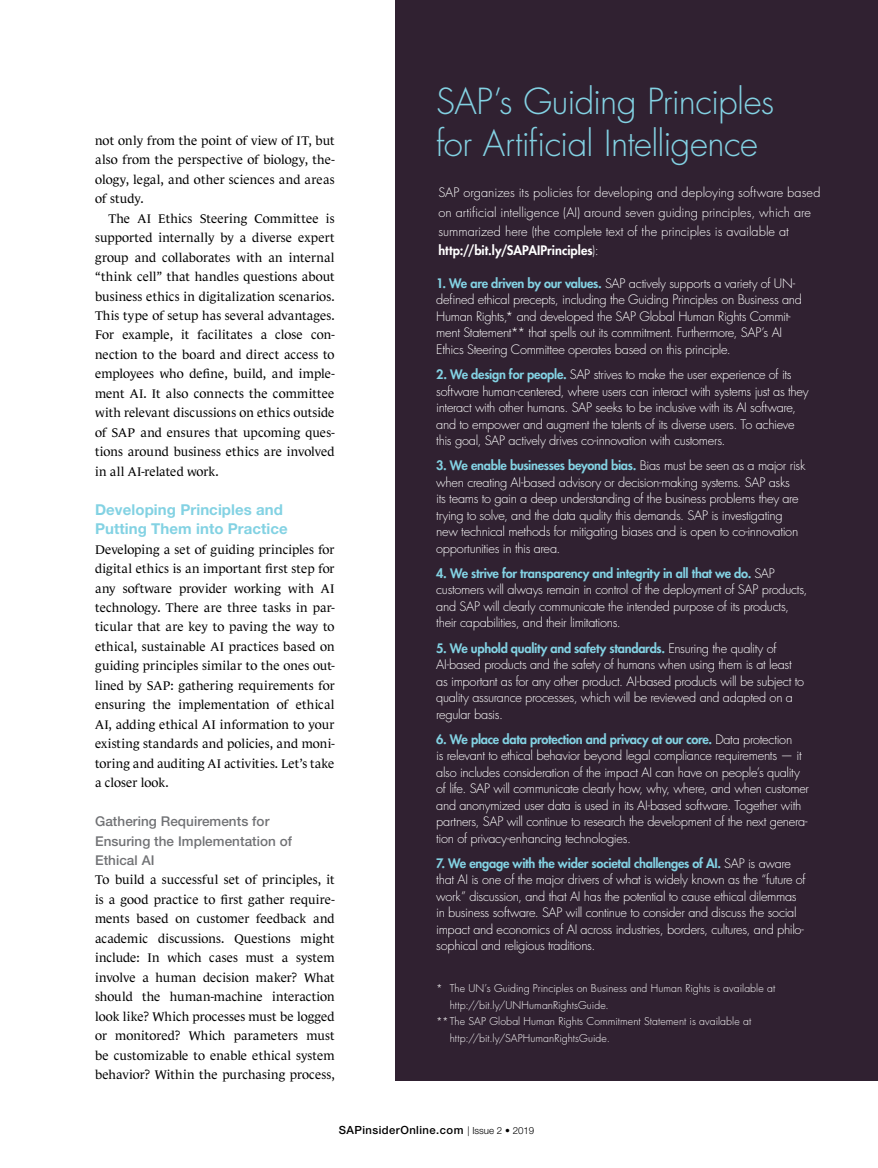
<style>
.page{position:relative;width:878px;height:1168px;background:#fff}
.page>*{position:absolute;margin:0;border:0;box-sizing:border-box;transform-origin:0 0}
.t1{font:300 34.95px/42px "Futura Std";letter-spacing:-.02em;color:#83d2e3}
.t2{font:700 15px/19.5px "Helvetica Neue LT Std";letter-spacing:.005em;color:#83d2e3}
.t3{font:500 13.5px/19.5px "Helvetica Neue LT Std";letter-spacing:.005em;color:#717275}
.t4{font:300 12.75px/16.5px "Futura Std";letter-spacing:-.02em;color:#fff}
.t5{font:12.75px/19.5px "Le Monde Journal Std";letter-spacing:.005em;color:#000;text-align:justify}
.t6{font:300 12.75px/19.4px "Futura Std";color:#fff}
.t7{font:500 11.25px "Helvetica Neue LT Std";letter-spacing:.04em;color:#000}
.t8{font:300 10.5px "Futura Std";letter-spacing:.005em;color:#fff}
.s1{font-weight:800}
.s2{font-weight:800;color:#83d2e3}
.s3{font-weight:300;font-size:9.75px}
</style>
<div class="page">
<div style="left:395px;top:0;width:483px;height:1080px;background:#302131"></div>
<p class="t5" style="left:95px;top:131px;width:241px">not only from the point of view of IT, but also from the perspective of biology, the&shy;ology, legal, and other sciences and areas of study.</p>
<p class="t5" style="left:95px;top:208px;width:241px;text-indent:14px">The AI Ethics Steering Committee is supported internally by a diverse expert group and collaborates with an internal “think cell” that handles questions about business ethics in digitalization scenarios.<br>This type of setup has several advantages.<br>For example, it facilitates a close con&shy;nection to the board and direct access to employees who define, build, and imple&shy;ment AI. It also connects the committee with relevant discussions on ethics outside of SAP and ensures that upcoming ques&shy;tions around business ethics are involved in all AI-related work.</p>
<p class="t2" style="left:95px;top:499px;width:194px">Developing Principles and<br>Putting Them into Practice</p>
<p class="t5" style="left:95px;top:539px;width:241px">Developing a set of guiding principles for digital ethics is an important first step for any software provider working with AI technology. There are three tasks in par&shy;ticular that are key to paving the way to ethical, sustainable AI practices based on guiding principles similar to the ones out&shy;lined by SAP: gathering requirements for ensuring the implementation of ethical AI, adding ethical AI information to your existing standards and policies, and moni&shy;toring and auditing AI activities. Let’s take a closer look.</p>
<p class="t3" style="left:95px;top:811px;width:199px">Gathering Requirements for<br>Ensuring the Implementation of<br>Ethical AI</p>
<p class="t5" style="left:95px;top:870px;width:241px">To build a successful set of principles, it is a good practice to first gather require&shy;ments based on customer feedback and academic discussions. Questions might include: In which cases must a system involve a human decision maker? What should the human-machine interaction look like? Which processes must be logged or monitored? Which parameters must be customizable to enable ethical system behavior? Within the purchasing process,</p>
<h1 class="t1" style="left:436px;top:81px;width:339px">SAP’s Guiding Principles for Artificial Intelligence</h1>
<p class="t6" style="left:438px;top:183px;width:383px">SAP organizes its policies for developing and deploying software based on artificial intelligence (AI) around seven guiding principles, which are summarized here (the complete text of the principles is available at <span class="s1">http://bit.ly/SAPAIPrinciples</span>):</p>
<p class="t4" style="left:436px;top:275px;width:367px"><span class="s2">1. We are driven by our values.</span> SAP actively supports a variety of UN&shy;defined ethical precepts, including the Guiding Principles on Business and Human Rights,* and developed the SAP Global Human Rights Commit&shy;ment Statement** that spells out its commitment. Furthermore, SAP’s AI Ethics Steering Committee operates based on this principle.</p>
<p class="t4" style="left:436px;top:366px;width:374px"><span class="s2">2. We design for people.</span> SAP strives to make the user experience of its software human-centered, where users can interact with systems just as they interact with other humans. SAP seeks to be inclusive with its AI software, and to empower and augment the talents of its diverse users. To achieve this goal, SAP actively drives co-innovation with customers.</p>
<p class="t4" style="left:436px;top:458px;width:370px"><span class="s2">3. We enable businesses beyond bias.</span> Bias must be seen as a major risk when creating AI-based advisory or decision-making systems. SAP asks<br>its teams to gain a deep understanding of the business problems they are trying to solve, and the data quality this demands. SAP is investigating new technical methods for mitigating biases and is open to co-innovation opportunities in this area.</p>
<p class="t4" style="left:436px;top:565px;width:372px"><span class="s2">4. We strive for transparency and integrity in all that we do.</span> SAP customers will always remain in control of the deployment of SAP products, and SAP will clearly communicate the intended purpose of its products, their capabilities, and their limitations.</p>
<p class="t4" style="left:436px;top:640px;width:369px"><span class="s2">5. We uphold quality and safety standards.</span> Ensuring the quality of AI-based products and the safety of humans when using them is at least as important as for any other product. AI-based products will be subject to quality assurance processes, which will be reviewed and adapted on a regular basis.</p>
<p class="t4" style="left:436px;top:731px;width:374px"><span class="s2">6. We place data protection and privacy at our core.</span> Data protection<br>is relevant to ethical behavior beyond legal compliance requirements — it also includes consideration of the impact AI can have on people’s quality of life. SAP will communicate clearly how, why, where, and when customer and anonymized user data is used in its AI-based software. Together with partners, SAP will continue to research the development of the next genera&shy;tion of privacy-enhancing technologies.</p>
<p class="t4" style="left:436px;top:855px;width:371px"><span class="s2">7. We engage with the wider societal challenges of AI.</span> SAP is aware that AI is one of the major drivers of what is widely known as the “future of work” discussion, and that AI has the potential to cause ethical dilemmas in business software. SAP will continue to consider and discuss the social impact and economics of AI across industries, borders, cultures, and philo&shy;sophical and religious traditions.</p>
<p class="t8" style="left:436px;top:982px;width:340px">* The UN’s Guiding Principles on Business and Human Rights is available at</p>
<p class="t8" style="left:450px;top:998px;width:160px">http://bit.ly/UNHumanRightsGuide.</p>
<p class="t8" style="left:436px;top:1015px;width:316px">**The SAP Global Human Rights Commitment Statement is available at</p>
<p class="t8" style="left:450px;top:1031px;width:162px">http://bit.ly/SAPHumanRightsGuide.</p>
<p class="t7" style="left:339px;top:1123px;width:197px">SAPinsiderOnline.com <span class="s3">| Issue 2 • 2019</span></p>
</div>
